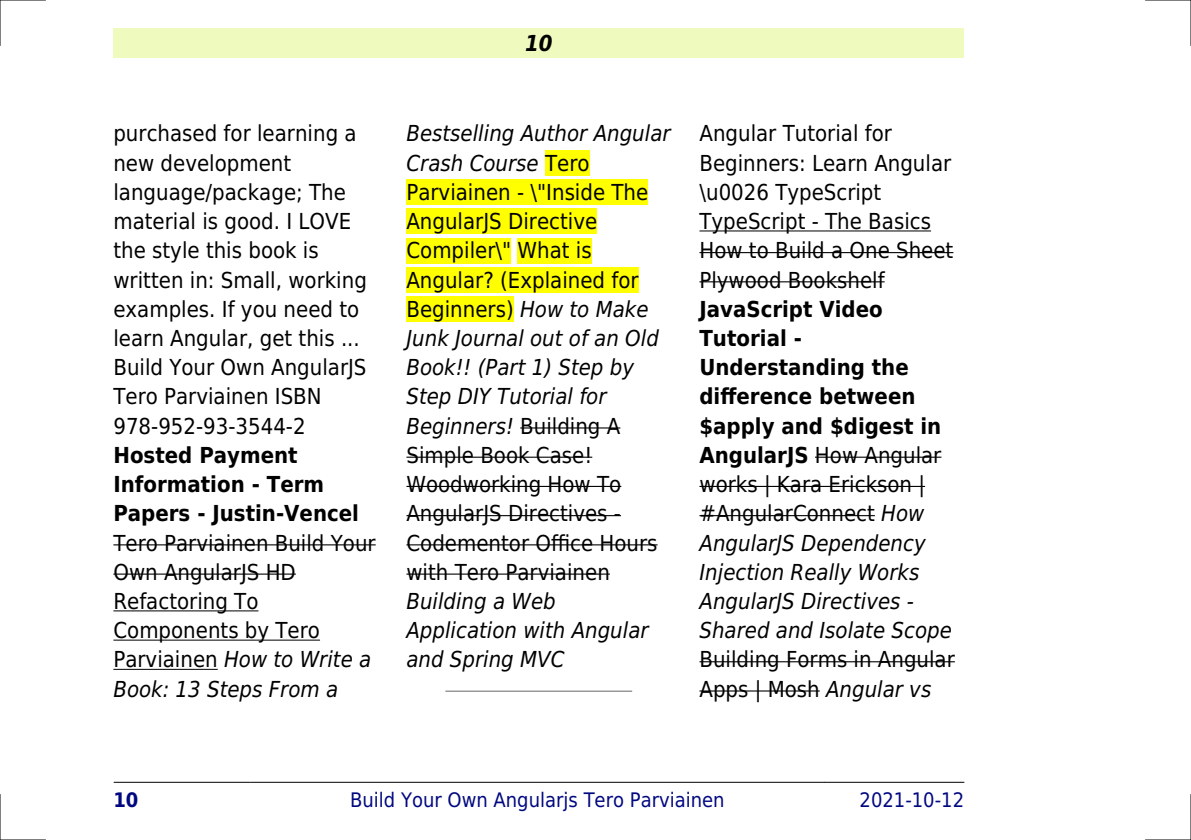
<style>
.page{position:relative;width:1191px;height:840px;background:#fff}
.page>*{position:absolute;margin:0;border:0;box-sizing:border-box;transform-origin:0 0}
.t1{font:22px/29.2px "DejaVu Sans Condensed";color:#000}
.t2{font:700 22px/29.2px "DejaVu Sans Condensed";color:#000}
.t3{font:italic 22px/29.2px "DejaVu Sans Condensed";color:#000}
.t4{font:italic 700 22px "DejaVu Sans Condensed";color:#000}
.t5{font:20px "DejaVu Sans Condensed";color:#000880}
.t6{font:700 20px "DejaVu Sans Condensed";color:#000880}
.s1{font-style:italic}
.s2{font-weight:400}
.s3{font-weight:400;font-style:italic}
</style>
<div class="page">
<div style="left:113px;top:28px;width:851px;height:30px;background:#effbbe"></div>
<hr style="left:114px;top:781px;width:136px;height:1px;background:#000">
<hr style="left:251px;top:781px;width:573px;height:1px;background:#000">
<hr style="left:824px;top:781px;width:140px;height:1px;background:#000">
<hr style="left:113px;top:544px;width:263px;height:1px;background:#000">
<hr style="left:113px;top:573px;width:183px;height:1px;background:#000">
<hr style="left:113px;top:610px;width:145px;height:1px;background:#000">
<hr style="left:113px;top:639px;width:207px;height:1px;background:#000">
<hr style="left:113px;top:668px;width:105px;height:1px;background:#000">
<div style="left:545px;top:150px;width:44px;height:26px;background:#ff0"></div>
<div style="left:406px;top:179px;width:242px;height:26px;background:#ff0"></div>
<div style="left:406px;top:208px;width:191px;height:26px;background:#ff0"></div>
<div style="left:406px;top:238px;width:105px;height:25px;background:#ff0"></div>
<div style="left:517px;top:238px;width:75px;height:25px;background:#ff0"></div>
<div style="left:406px;top:267px;width:232px;height:25px;background:#ff0"></div>
<div style="left:406px;top:296px;width:108px;height:26px;background:#ff0"></div>
<hr style="left:520px;top:427px;width:100px;height:1px;background:#000">
<hr style="left:406px;top:456px;width:186px;height:1px;background:#000">
<hr style="left:406px;top:485px;width:215px;height:1px;background:#000">
<hr style="left:406px;top:515px;width:215px;height:1px;background:#000">
<hr style="left:406px;top:544px;width:251px;height:1px;background:#000">
<hr style="left:406px;top:573px;width:204px;height:1px;background:#000">
<hr style="left:446px;top:690px;width:185px;height:1px;background:#999">
<hr style="left:699px;top:230px;width:232px;height:1px;background:#000">
<hr style="left:699px;top:252px;width:254px;height:1px;background:#000">
<hr style="left:699px;top:281px;width:185px;height:1px;background:#000">
<hr style="left:815px;top:456px;width:126px;height:1px;background:#000">
<hr style="left:699px;top:485px;width:226px;height:1px;background:#000">
<hr style="left:699px;top:515px;width:176px;height:1px;background:#000">
<hr style="left:699px;top:660px;width:256px;height:2px;background:#000">
<hr style="left:699px;top:690px;width:120px;height:1px;background:#000">
<hr style="left:0;top:0;width:45px;height:1px;background:#000">
<hr style="left:1145px;top:0;width:46px;height:1px;background:#000">
<hr style="left:0;top:839px;width:45px;height:1px;background:#000">
<hr style="left:1145px;top:839px;width:46px;height:1px;background:#000">
<hr style="left:0;top:0;width:1px;height:45px;background:#000">
<hr style="left:0;top:794px;width:1px;height:45px;background:#000">
<hr style="left:1190px;top:0;width:1px;height:45px;background:#000">
<hr style="left:1190px;top:794px;width:1px;height:45px;background:#000">
<p class="t4" style="left:525px;top:30px;width:29px">10</p>
<p class="t1" style="left:113px;top:119px;width:255px">purchased for learning a new development language/package; The material is good. I LOVE the style this book is written in: Small, working examples. If you need to learn Angular, get this ...<br>Build Your Own AngularJS<br>Tero Parviainen ISBN<br>978-952-93-3544-2</p>
<p class="t2" style="left:113px;top:440px;width:247px">Hosted Payment<br>Information - Term<br>Papers - Justin-Vencel</p>
<p class="t1" style="left:113px;top:528px;width:264px">Tero Parviainen Build Your<br>Own AngularJS HD<br>Refactoring To<br>Components by Tero<br>Parviainen <span class="s1">How to Write a<br>Book: 13 Steps From a</span></p>
<p class="t1" style="left:406px;top:119px;width:266px"><span class="s1">Bestselling Author Angular<br>Crash Course</span> Tero<br>Parviainen - \"Inside The<br>AngularJS Directive<br>Compiler\" What is<br>Angular? (Explained for<br>Beginners) <span class="s1">How to Make<br>Junk Journal out of an Old<br>Book!! (Part 1) Step by<br>Step DIY Tutorial for<br>Beginners!</span> Building A<br>Simple Book Case!<br>Woodworking How To<br>AngularJS Directives -<br>Codementor Office Hours with Tero Parviainen</p>
<p class="t3" style="left:406px;top:586px;width:244px">Building a Web<br>Application with Angular and Spring MVC</p>
<p class="t1" style="left:699px;top:119px;width:255px">Angular Tutorial for<br>Beginners: Learn Angular \u0026 TypeScript<br>TypeScript - The Basics<br>How to Build a One Sheet<br>Plywood Bookshelf</p>
<p class="t2" style="left:699px;top:294px;width:254px">JavaScript Video<br>Tutorial -<br>Understanding the difference between $apply and $digest in<br>AngularJS <span class="s2">How Angular works | Kara Erickson | #AngularConnect</span> <span class="s3">How<br>AngularJS Dependency<br>Injection Really Works<br>AngularJS Directives -<br>Shared and Isolate Scope</span></p>
<p class="t1" style="left:699px;top:645px;width:257px">Building Forms in Angular<br>Apps | Mosh <span class="s1">Angular vs</span></p>
<p class="t6" style="left:113px;top:787px;width:27px">10</p>
<p class="t5" style="left:350px;top:787px;width:376px">Build Your Own Angularjs Tero Parviainen</p>
<p class="t5" style="left:859px;top:787px;width:106px">2021-10-12</p>
</div>
